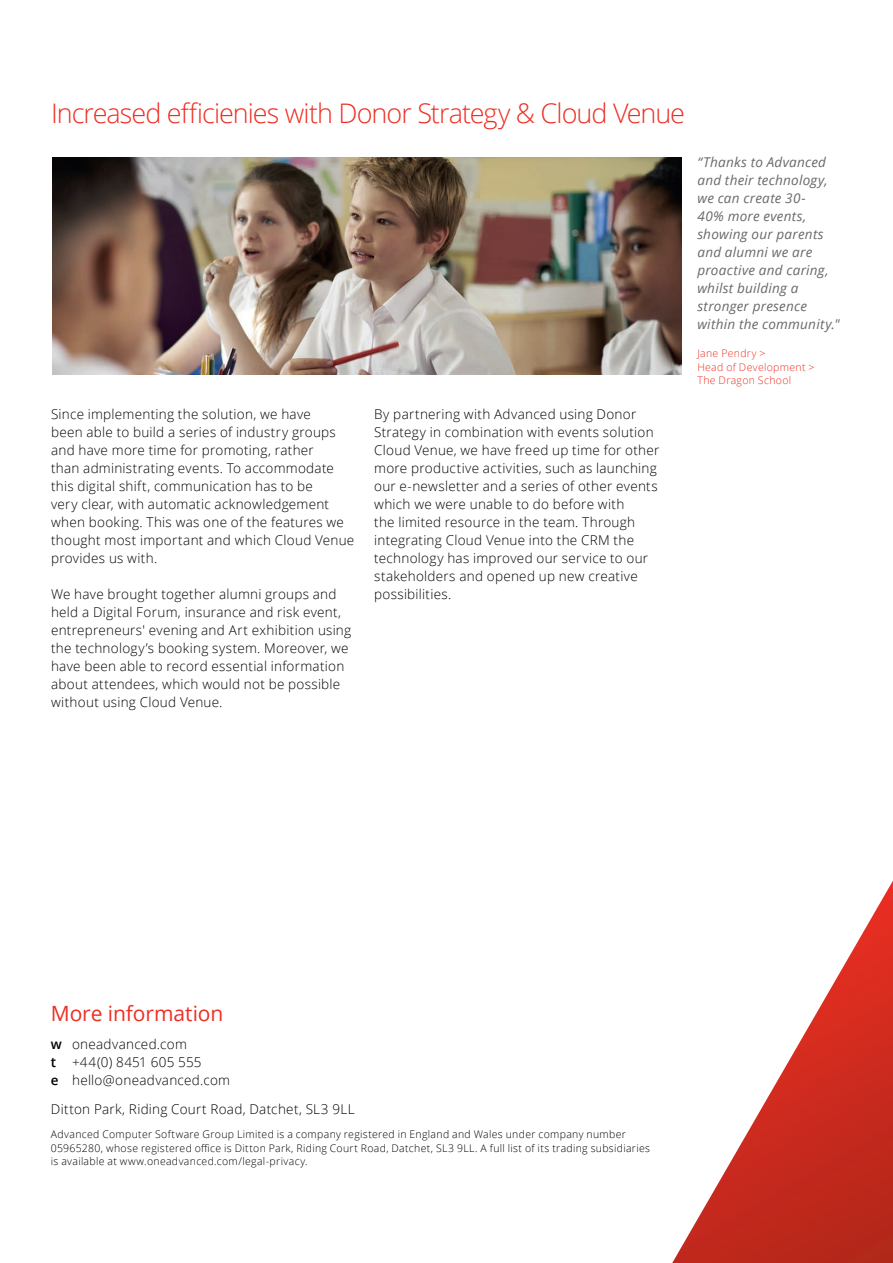
<style>
.page{position:relative;width:893px;height:1263px;background:#fff}
.page>*{position:absolute;margin:0;border:0;box-sizing:border-box;transform-origin:0 0}
.t1{font:300 27px "Open Sans";letter-spacing:-.035em;color:#ee2e22}
.t2{font:21px "Open Sans";letter-spacing:-.005em;color:#ee2e22}
.t3{font:300 13.5px/18px "Open Sans";letter-spacing:.02em;color:#000}
.t4{font:italic 13.5px/18px "Open Sans";letter-spacing:.02em;color:#69696a}
.t5{font:300 10.5px/13.5px "Open Sans";letter-spacing:.03em;color:#000}
.t6{font:300 10.5px/13.5px "Open Sans";letter-spacing:.03em;color:#ee2e22}
.s1{font-weight:600}
</style>
<div class="page">
<img style="left:52px;top:157px;width:630px;height:218px">
<svg style="left:672px;top:881px;width:221px;height:382px"></svg>
<h1 class="t1" style="left:51px;top:94px;width:636px">Increased efficienies with Donor Strategy &amp; Cloud Venue</h1>
<p class="t3" style="left:51px;top:405px;width:305px">Since implementing the solution, we have<br>been able to build a series of industry groups and have more time for promoting, rather<br>than administrating events. To accommodate this digital shift, communication has to be<br>very clear, with automatic acknowledgement when booking. This was one of the features we thought most important and which Cloud Venue provides us with.</p>
<p class="t3" style="left:51px;top:585px;width:302px">We have brought together alumni groups and held a Digital Forum, insurance and risk event, entrepreneurs' evening and Art exhibition using the technology’s booking system. Moreover, we have been able to record essential information about attendees, which would not be possible without using Cloud Venue.</p>
<p class="t3" style="left:374px;top:405px;width:287px">By partnering with Advanced using Donor Strategy in combination with events solution Cloud Venue, we have freed up time for other more productive activities, such as launching our e-newsletter and a series of other events which we were unable to do before with<br>the limited resource in the team. Through integrating Cloud Venue into the CRM the technology has improved our service to our stakeholders and opened up new creative possibilities.</p>
<p class="t4" style="left:697px;top:152px;width:144px">“Thanks to Advanced and their technology, we can create 30-<br>40% more events, showing our parents and alumni we are proactive and caring, whilst building a stronger presence within the community."</p>
<p class="t6" style="left:697px;top:346px;width:119px">Jane Pendry &gt;<br>Head of Development &gt;<br>The Dragon School</p>
<h2 class="t2" style="left:51px;top:999px;width:174px">More information</h2>
<p class="t3" style="left:51px;top:1035px;width:181px"><span class="s1">w</span> oneadvanced.com<br><span class="s1">t</span> +44(0) 8451 605 555<br><span class="s1">e</span> hello@oneadvanced.com</p>
<p class="t3" style="left:51px;top:1100px;width:305px">Ditton Park, Riding Court Road, Datchet, SL3 9LL</p>
<p class="t5" style="left:51px;top:1127px;width:601px">Advanced Computer Software Group Limited is a company registered in England and Wales under company number<br>05965280, whose registered office is Ditton Park, Riding Court Road, Datchet, SL3 9LL. A full list of its trading subsidiaries is available at www.oneadvanced.com/legal-privacy.</p>
</div>
